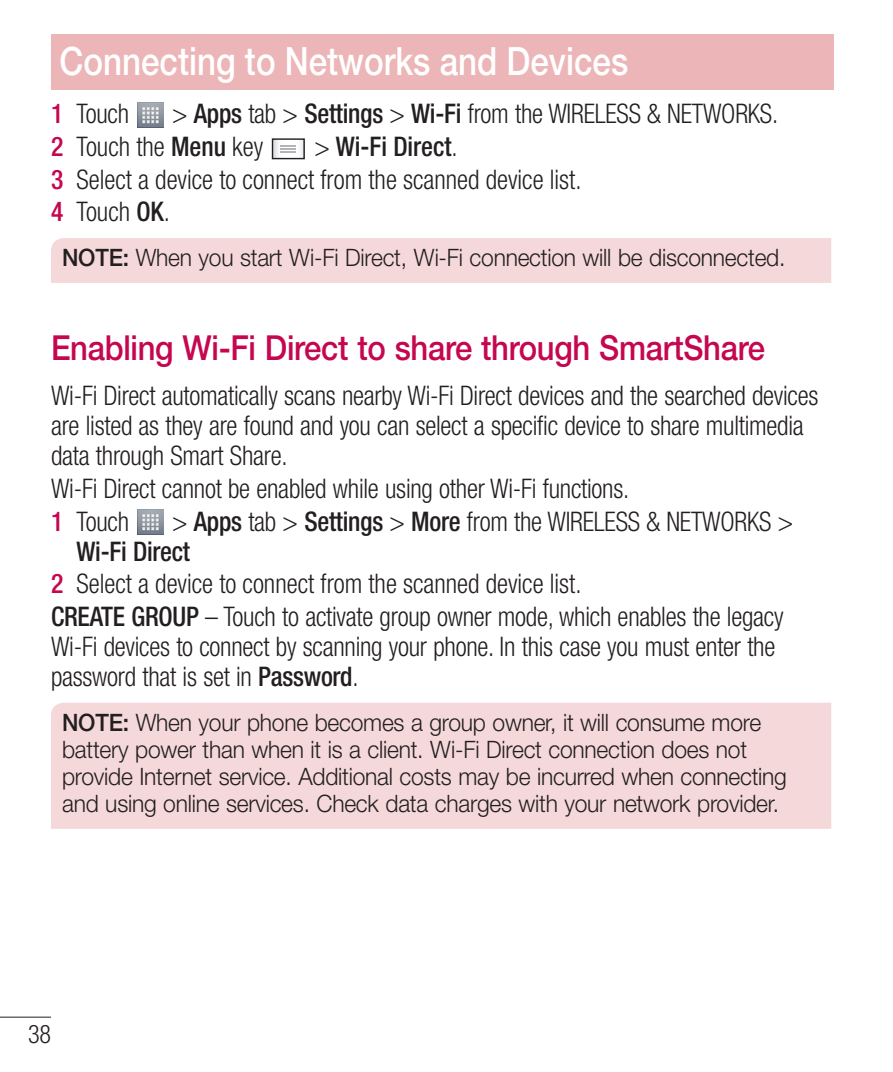
<style>
.page{position:relative;width:893px;height:1072px;background:#fff}
.page>*{position:absolute;margin:0;border:0;box-sizing:border-box;transform-origin:0 0}
.t1{font:500 39px "Helvetica Neue LT Pro";color:#fff;scale:.85 1}
.t2{font:500 34.5px "Helvetica Neue LT Pro";letter-spacing:-.01em;color:#c50750;scale:.9 1}
.t3{font:300 condensed 27px/32.7px "Helvetica Neue LT Pro";letter-spacing:-.01em;color:#231f20;scale:.95 1}
.t4{font:300 condensed 25.5px "Helvetica Neue LT Pro";color:#231f20;scale:.95 1}
.t5{font:300 24px/27px "Helvetica Neue LT Pro";letter-spacing:-.01em;color:#231f20;scale:.95 1}
.s1{font-weight:500}
.s2{font-weight:500;color:#c50750}
</style>
<div class="page">
<hr style="left:0;top:1016px;width:51px;height:1px;background:#231f20">
<img style="left:138px;top:102px;width:25px;height:26px">
<svg style="left:274px;top:140px;width:29px;height:17px"></svg>
<div style="left:272px;top:138px;width:33px;height:21px;border:1px solid #231f20"></div>
<svg style="left:281px;top:145px;width:15px;height:8px"></svg>
<div style="left:51px;top:238px;width:780px;height:45px;background:#f5d8da"></div>
<img style="left:138px;top:509px;width:25px;height:26px">
<div style="left:51px;top:702px;width:780px;height:126px;background:#f5d8da"></div>
<div style="left:51px;top:34px;width:782px;height:55px;background:#ecb6b8"></div>
<h1 class="t1" style="left:60px;top:47px;width:671px">Connecting to Networks and Devices</h1>
<p class="t3" style="left:51px;top:100px;width:767px;text-indent:121px">&gt; <span class="s1">Apps</span> tab &gt; <span class="s1">Settings</span> &gt; <span class="s1">Wi-Fi</span> from the WIRELESS &amp; NETWORKS.<br><span class="s2">2</span> Touch the <span class="s1">Menu</span> key</p>
<p class="t3" style="left:51px;top:100px;width:84px"><span class="s2">1</span> Touch</p>
<p class="t3" style="left:51px;top:133px;width:560px;text-indent:263px">&gt; <span class="s1">Wi-Fi Direct</span>.<br><span class="s2">3</span> Select a device to connect from the scanned device list.<br><span class="s2">4</span> Touch <span class="s1">OK</span>.</p>
<p class="t5" style="left:62px;top:247px;width:763px"><span class="s1">NOTE:</span> When you start Wi-Fi Direct, Wi-Fi connection will be disconnected.</p>
<p class="t2" style="left:51px;top:335px;width:795px">Enabling Wi-Fi Direct to share through SmartShare</p>
<p class="t3" style="left:51px;top:383px;width:809px;line-height:30px">Wi-Fi Direct automatically scans nearby Wi-Fi Direct devices and the searched devices are listed as they are found and you can select a specific device to share multimedia data through Smart Share.</p>
<p class="t3" style="left:51px;top:475px;width:610px">Wi-Fi Direct cannot be enabled while using other Wi-Fi functions.<br><span class="s2">1</span> Touch</p>
<p class="t3" style="left:77px;top:508px;width:756px;line-height:30px;text-indent:96px">&gt; <span class="s1">Apps</span> tab &gt; <span class="s1">Settings</span> &gt; <span class="s1">More</span> from the WIRELESS &amp; NETWORKS &gt;<br><span class="s1">Wi-Fi Direct</span></p>
<p class="t3" style="left:51px;top:570px;width:773px"><span class="s2">2</span> Select a device to connect from the scanned device list.<br><span class="s1">CREATE GROUP</span> – Touch to activate group owner mode, which enables the legacy</p>
<p class="t3" style="left:51px;top:634px;width:764px;line-height:30px">Wi-Fi devices to connect by scanning your phone. In this case you must enter the password that is set in <span class="s1">Password</span>.</p>
<p class="t5" style="left:62px;top:711px;width:764px"><span class="s1">NOTE:</span> When your phone becomes a group owner, it will consume more battery power than when it is a client. Wi-Fi Direct connection does not provide Internet service. Additional costs may be incurred when connecting and using online services. Check data charges with your network provider.</p>
<p class="t4" style="left:28px;top:1025px;width:26px">38</p>
</div>
